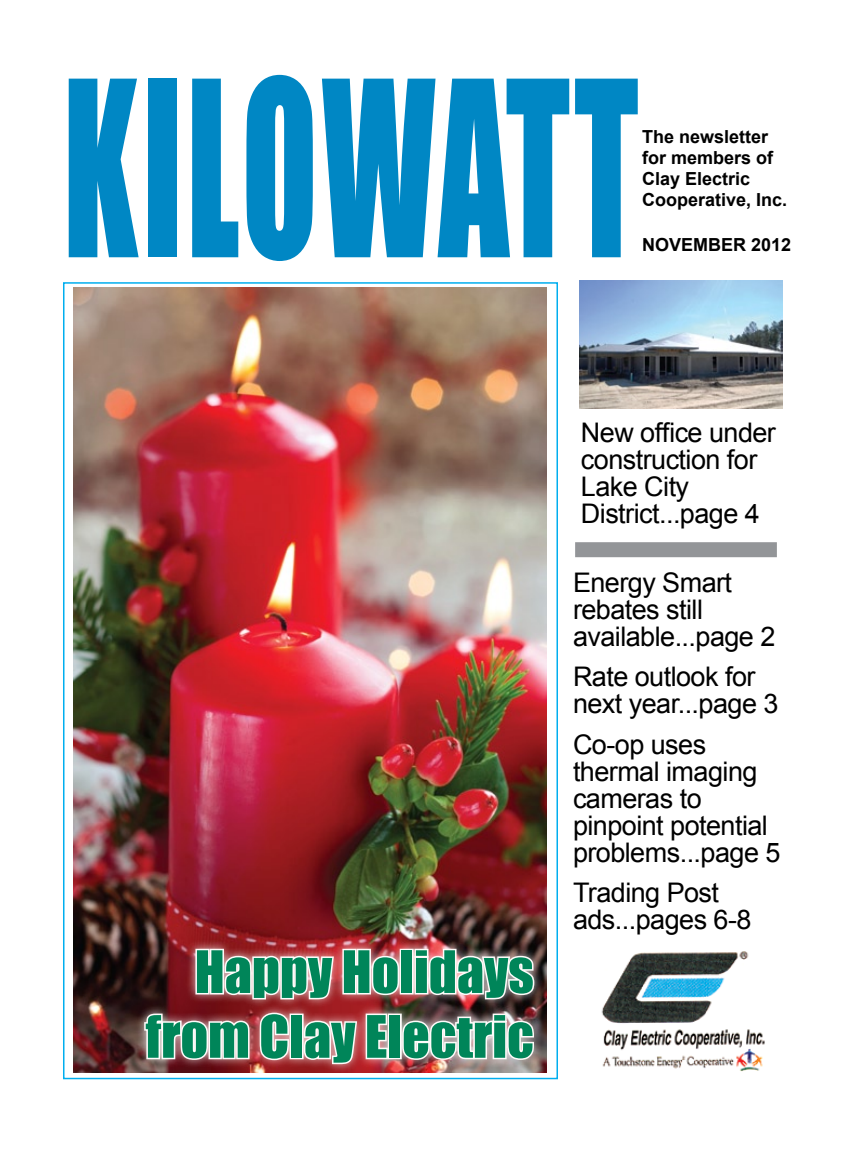
<style>
.page{position:relative;width:864px;height:1152px;background:#fff}
.page>*{position:absolute;margin:0;border:0;box-sizing:border-box;transform-origin:0 0}
.t1{font:226.05px "Impact";letter-spacing:.03em;color:#0087c4;scale:.62 1}
.t2{font:54px/64.8px "Impact";color:#008559;text-align:right}
.t3{font:27px/27px "Arial";letter-spacing:-.02em;color:#000}
.t4{font:700 18px/21px "Arial";color:#000}
</style>
<div class="page">
<img style="left:601px;top:951px;width:164px;height:121px">
<div style="left:575px;top:542px;width:202px;height:15px;background:#939598"></div>
<img style="left:579px;top:281px;width:204px;height:127px">
<img style="left:73px;top:288px;width:473px;height:785px">
<div style="left:134px;top:939px;width:409px;height:134px;background:#fff;opacity:.75"></div>
<img style="left:143px;top:947px;width:393px;height:126px">
<h1 class="t1" style="left:63px;top:-7px;width:930px">KILOWATT</h1>
<p class="t4" style="left:642px;top:127px;width:147px">The newsletter for members of<br>Clay Electric<br>Cooperative, Inc.</p>
<p class="t4" style="left:642px;top:235px;width:151px">NOVEMBER 2012</p>
<p class="t3" style="left:581px;top:419px;width:197px">New office under construction for<br>Lake City<br>District...page 4</p>
<h2 class="t2" style="left:146px;top:938px;width:390px">Happy Holidays from Clay Electric</h2>
<p class="t3" style="left:573px;top:569px;width:204px">Energy Smart rebates still available...page 2</p>
<p class="t3" style="left:573px;top:663px;width:207px">Rate outlook for next year...page 3</p>
<p class="t3" style="left:573px;top:731px;width:209px">Co-op uses thermal imaging cameras to pinpoint potential problems...page 5</p>
<p class="t3" style="left:573px;top:879px;width:180px">Trading Post ads...pages 6-8</p>
</div>
